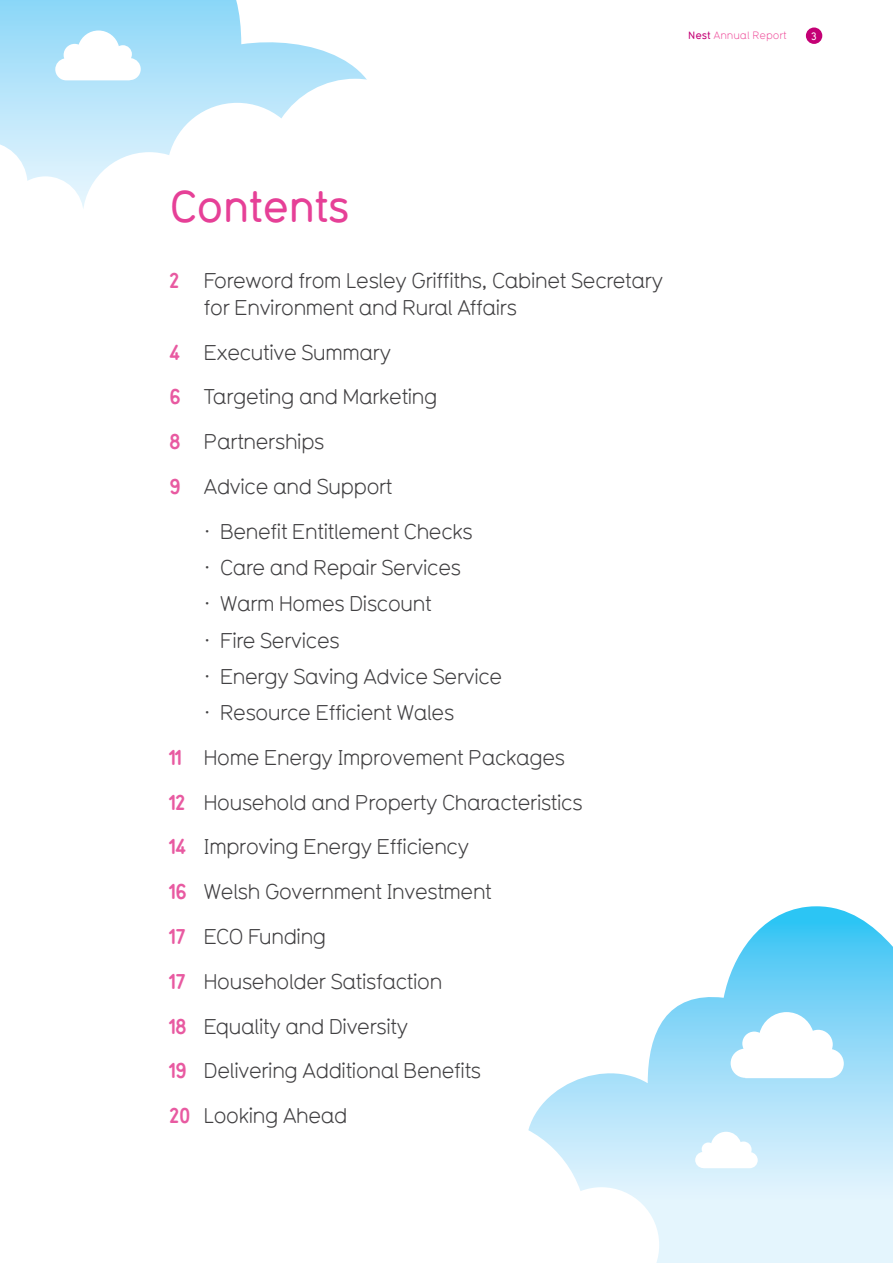
<style>
.page{position:relative;width:893px;height:1263px;background:#fff}
.page>*{position:absolute;margin:0;border:0;box-sizing:border-box;transform-origin:0 0}
.t1{font:500 43.5px "Typ 1451";letter-spacing:-.03em;color:#e64097}
.t2{font:21px/44.7px "Typ 1451";letter-spacing:-.045em;color:#414042}
.t3{font:10.5px "Typ 1451";letter-spacing:-.01em;color:#ef539e}
.t4{font:500 10.5px "Typ 1451";color:#fff}
.s1{font-weight:500;color:#c40075}
.s2{font-weight:700;color:#e85aa1}
</style>
<div class="page">
<div style="left:806px;top:28px;width:16px;height:16px;background:#c40075;border-radius:50%"></div>
<svg style="left:0;top:0;width:366px;height:79px"></svg>
<svg style="left:55px;top:31px;width:86px;height:48px"></svg>
<svg style="left:0;top:79px;width:367px;height:129px"></svg>
<svg style="left:533px;top:906px;width:360px;height:357px"></svg>
<svg style="left:731px;top:1012px;width:113px;height:66px"></svg>
<svg style="left:703px;top:1132px;width:55px;height:36px"></svg>
<svg style="left:528px;top:1117px;width:175px;height:146px"></svg>
<p class="t3" style="left:688px;top:28px;width:100px"><span class="s1">Nest</span> Annual Report</p>
<p class="t4" style="left:811px;top:29px;width:7px">3</p>
<h1 class="t1" style="left:169px;top:176px;width:182px">Contents</h1>
<p class="t2" style="left:204px;top:266px;width:461px;line-height:27px;text-indent:-35px"><span class="s2">2</span> Foreword from Lesley Griffiths, Cabinet Secretary for Environment and Rural Affairs</p>
<p class="t2" style="left:169px;top:329px;width:270px"><span class="s2">4</span> Executive Summary<br><span class="s2">6</span> Targeting and Marketing<br><span class="s2">8</span> Partnerships<br><span class="s2">9</span> Advice and Support</p>
<p class="t2" style="left:204px;top:512px;width:300px;line-height:36.3px">· Benefit Entitlement Checks<br>· Care and Repair Services<br>· Warm Homes Discount<br>· Fire Services<br>· Energy Saving Advice Service · Resource Efficient Wales</p>
<p class="t2" style="left:169px;top:734px;width:415px"><span class="s2">11</span> Home Energy Improvement Packages<br><span class="s2">12</span> Household and Property Characteristics<br><span class="s2">14</span> Improving Energy Efficiency<br><span class="s2">16</span> Welsh Government Investment<br><span class="s2">17</span> ECO Funding<br><span class="s2">17</span> Householder Satisfaction<br><span class="s2">18</span> Equality and Diversity<br><span class="s2">19</span> Delivering Additional Benefits<br><span class="s2">20</span> Looking Ahead</p>
</div>
